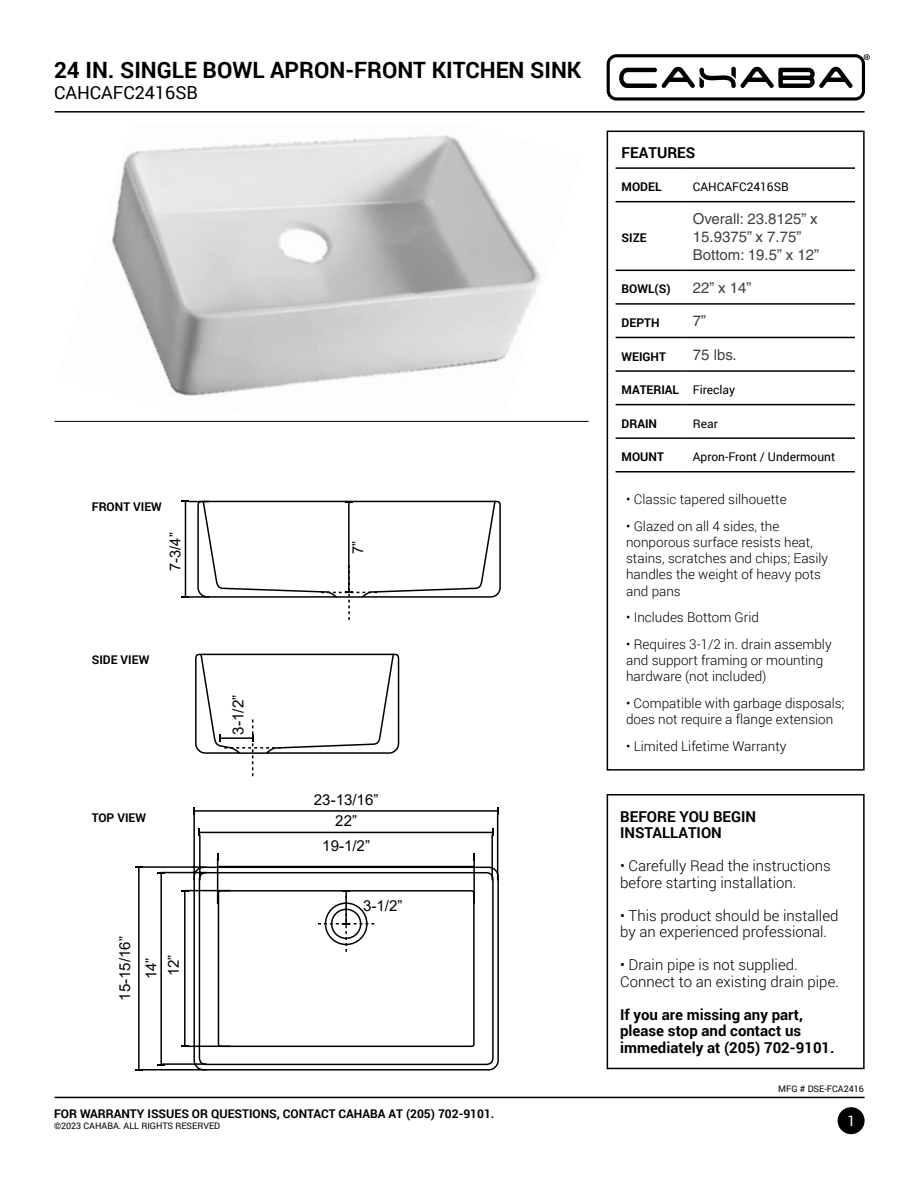
<style>
.page{position:relative;width:918px;height:1188px;background:#fff}
.page>*{position:absolute;margin:0;border:0;box-sizing:border-box;transform-origin:0 0}
.t1{font:700 22.5px "Roboto";color:#000}
.t2{font:18px "Roboto";color:#000}
.t3{font:15.15px "Arial";color:#000}
.t4{font:300 15px/16.5px "Roboto";color:#000}
.t5{font:700 15px/16.5px "Roboto";color:#000}
.t6{font:15px/18px "Helvetica";color:#414042}
.t7{font:15px "Arial";color:#000}
.t8{font:14.4px "Roboto";color:#fff}
.t9{font:300 13.5px/16.2px "Roboto";color:#000}
.t10{font:700 12px "Roboto";color:#000}
.t11{font:12px "Roboto";color:#000}
.t12{font:9px "Roboto";color:#000}
.s1{font-weight:400}
</style>
<div class="page">
<svg style="left:607px;top:54px;width:263px;height:47px"></svg>
<hr style="left:55px;top:1097px;width:810px;height:1px;background:#000">
<div style="left:838px;top:1107px;width:27px;height:27px;background:#000;border-radius:50%"></div>
<div style="left:607px;top:131px;width:258px;height:640px;border:2px solid #000"></div>
<hr style="left:55px;top:421px;width:534px;height:1px;background:#000">
<hr style="left:55px;top:111px;width:810px;height:2px;background:#000">
<div style="left:607px;top:794px;width:258px;height:275px;border:2px solid #000"></div>
<hr style="left:616px;top:167px;width:71px;height:2px;background:#000">
<hr style="left:687px;top:167px;width:168px;height:2px;background:#000">
<hr style="left:616px;top:201px;width:71px;height:1px;background:#000">
<hr style="left:687px;top:201px;width:168px;height:1px;background:#000">
<hr style="left:616px;top:270px;width:71px;height:1px;background:#000">
<hr style="left:687px;top:270px;width:168px;height:1px;background:#000">
<hr style="left:616px;top:303px;width:71px;height:2px;background:#000">
<hr style="left:687px;top:303px;width:168px;height:2px;background:#000">
<hr style="left:616px;top:337px;width:71px;height:1px;background:#000">
<hr style="left:687px;top:337px;width:168px;height:1px;background:#000">
<hr style="left:616px;top:370px;width:71px;height:2px;background:#000">
<hr style="left:687px;top:370px;width:168px;height:2px;background:#000">
<hr style="left:616px;top:404px;width:71px;height:1px;background:#000">
<hr style="left:687px;top:404px;width:168px;height:1px;background:#000">
<hr style="left:616px;top:437px;width:71px;height:2px;background:#000">
<hr style="left:687px;top:437px;width:168px;height:2px;background:#000">
<hr style="left:616px;top:471px;width:71px;height:2px;background:#000">
<hr style="left:687px;top:471px;width:168px;height:2px;background:#000">
<img style="left:111px;top:135px;width:430px;height:261px">
<svg style="left:193px;top:866px;width:306px;height:205px"></svg>
<hr style="left:194px;top:810px;width:304px;height:2px;background:#000">
<hr style="left:218px;top:866px;width:256px;height:1px;background:#000">
<hr style="left:184px;top:891px;width:2px;height:155px;background:#000">
<hr style="left:160px;top:873px;width:2px;height:192px;background:#000">
<hr style="left:138px;top:868px;width:2px;height:202px;background:#000">
<svg style="left:318px;top:890px;width:56px;height:62px"></svg>
<hr style="left:199px;top:832px;width:294px;height:1px;background:#000">
<hr style="left:217px;top:858px;width:1px;height:46px;background:#000">
<hr style="left:199px;top:834px;width:2px;height:46px;background:#000">
<hr style="left:193px;top:812px;width:2px;height:68px;background:#000">
<hr style="left:473px;top:858px;width:2px;height:46px;background:#000">
<hr style="left:491px;top:834px;width:2px;height:46px;background:#000">
<hr style="left:497px;top:812px;width:1px;height:68px;background:#000">
<hr style="left:185px;top:1046px;width:45px;height:1px;background:#000">
<hr style="left:161px;top:1063px;width:46px;height:2px;background:#000">
<hr style="left:139px;top:1069px;width:68px;height:2px;background:#000">
<hr style="left:185px;top:890px;width:45px;height:1px;background:#000">
<hr style="left:161px;top:872px;width:46px;height:1px;background:#000">
<hr style="left:139px;top:866px;width:68px;height:2px;background:#000">
<svg style="left:182px;top:500px;width:319px;height:120px"></svg>
<svg style="left:195px;top:653px;width:205px;height:123px"></svg>
<h1 class="t1" style="left:54px;top:54px;width:529px">24 IN. SINGLE BOWL APRON-FRONT KITCHEN SINK</h1>
<h2 class="t2" style="left:54px;top:80px;width:146px">CAHCAFC2416SB</h2>
<p class="t10" style="left:92px;top:499px;width:72px">FRONT VIEW</p>
<p class="t7" style="left:165px;top:571px;width:40px;rotate:-90deg">7-3/4”</p>
<p class="t7" style="left:347px;top:554px;width:15px;rotate:-90deg">7”</p>
<p class="t10" style="left:92px;top:651px;width:59px">SIDE VIEW</p>
<p class="t10" style="left:92px;top:809px;width:56px">TOP VIEW</p>
<p class="t7" style="left:114px;top:1001px;width:66px;rotate:-90deg">15-15/16”</p>
<p class="t7" style="left:141px;top:979px;width:23px;rotate:-90deg">14”</p>
<p class="t7" style="left:163px;top:976px;width:23px;rotate:-90deg">12”</p>
<p class="t3" style="left:228px;top:735px;width:41px;rotate:-90deg">3-1/2”</p>
<p class="t7" style="left:314px;top:789px;width:66px">23-13/16”</p>
<p class="t7" style="left:335px;top:810px;width:23px">22”</p>
<p class="t7" style="left:322px;top:836px;width:49px">19-1/2”</p>
<p class="t7" style="left:363px;top:895px;width:41px">3-1/2”</p>
<p class="t10" style="left:54px;top:1105px;width:442px">FOR WARRANTY ISSUES OR QUESTIONS, CONTACT CAHABA AT (205) 702-9101.</p>
<p class="t12" style="left:54px;top:1119px;width:168px">©2023 CAHABA. ALL RIGHTS RESERVED</p>
<p class="t5" style="left:622px;top:143px;width:75px">FEATURES</p>
<p class="t10" style="left:622px;top:178px;width:41px">MODEL</p>
<p class="t11" style="left:693px;top:178px;width:98px">CAHCAFC2416SB</p>
<p class="t10" style="left:622px;top:230px;width:27px">SIZE</p>
<p class="t6" style="left:693px;top:210px;width:128px">Overall: 23.8125” x<br>15.9375” x 7.75”<br>Bottom: 19.5” x 12”</p>
<p class="t10" style="left:622px;top:281px;width:50px">BOWL(S)</p>
<p class="t6" style="left:693px;top:279px;width:60px">22” x 14”</p>
<p class="t10" style="left:622px;top:314px;width:39px">DEPTH</p>
<p class="t6" style="left:693px;top:312px;width:15px">7”</p>
<p class="t10" style="left:622px;top:348px;width:46px">WEIGHT</p>
<p class="t6" style="left:693px;top:346px;width:45px">75 lbs.</p>
<p class="t10" style="left:622px;top:381px;width:115px">MATERIAL <span class="s1">Fireclay</span></p>
<p class="t10" style="left:622px;top:415px;width:37px">DRAIN</p>
<p class="t11" style="left:693px;top:415px;width:27px">Rear</p>
<p class="t10" style="left:622px;top:449px;width:44px">MOUNT</p>
<p class="t11" style="left:693px;top:449px;width:144px">Apron-Front / Undermount</p>
<p class="t9" style="left:626px;top:491px;width:162px">• Classic tapered silhouette</p>
<p class="t9" style="left:626px;top:517px;width:204px">• Glazed on all 4 sides, the nonporous surface resists heat, stains, scratches and chips; Easily handles the weight of heavy pots and pans</p>
<p class="t9" style="left:626px;top:609px;width:134px">• Includes Bottom Grid</p>
<p class="t9" style="left:626px;top:636px;width:207px">• Requires 3-1/2 in. drain assembly and support framing or mounting hardware (not included)</p>
<p class="t9" style="left:626px;top:695px;width:220px">• Compatible with garbage disposals; does not require a flange extension</p>
<p class="t9" style="left:626px;top:738px;width:162px">• Limited Lifetime Warranty</p>
<p class="t5" style="left:620px;top:808px;width:138px">BEFORE YOU BEGIN<br>INSTALLATION</p>
<p class="t4" style="left:620px;top:857px;width:212px">• Carefully Read the instructions before starting installation.</p>
<p class="t4" style="left:620px;top:907px;width:220px">• This product should be installed by an experienced professional.</p>
<p class="t4" style="left:620px;top:956px;width:220px">• Drain pipe is not supplied.<br>Connect to an existing drain pipe.</p>
<p class="t5" style="left:620px;top:1006px;width:216px">If you are missing any part, please stop and contact us immediately at (205) 702-9101.</p>
<p class="t12" style="left:778px;top:1083px;width:87px">MFG # DSE-FCA2416</p>
<p class="t8" style="left:847px;top:1110px;width:10px">1</p>
</div>
